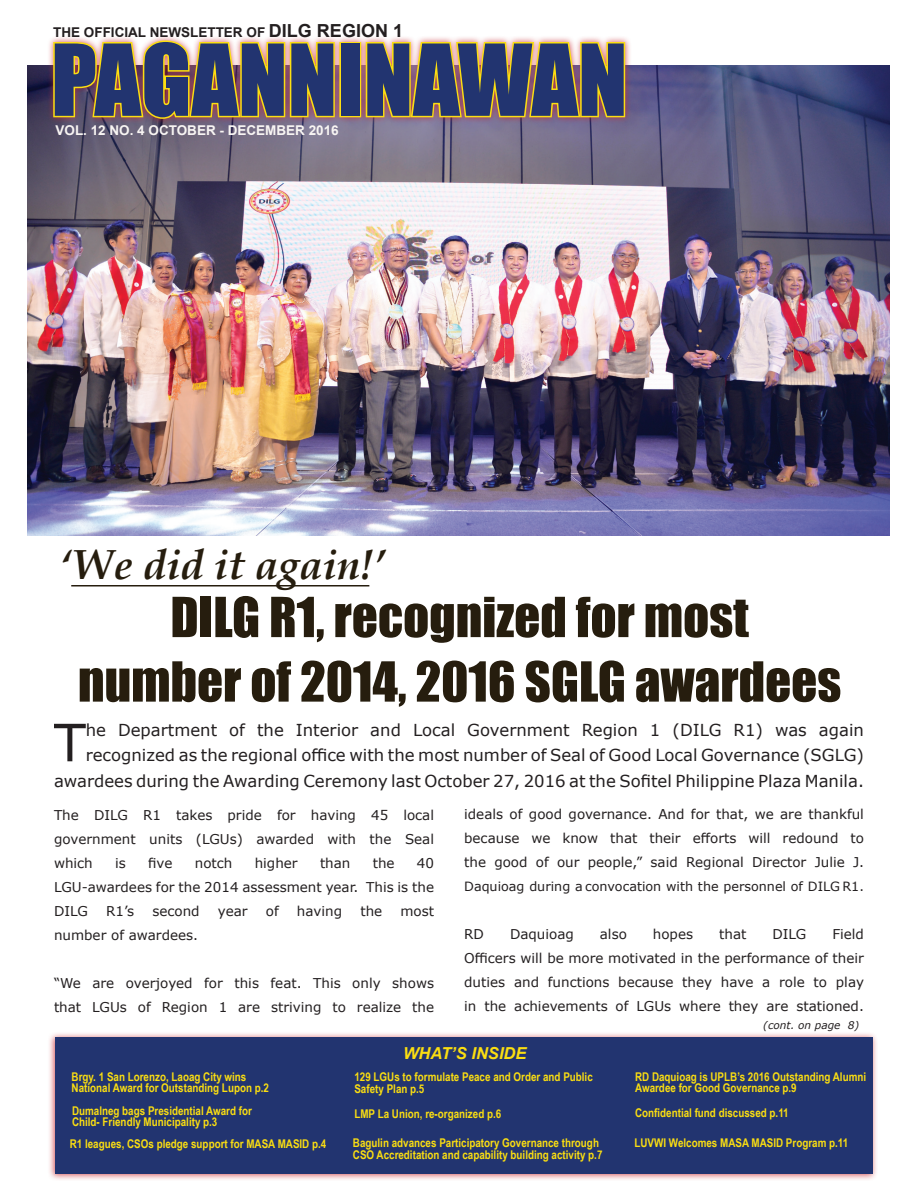
<style>
.page{position:relative;width:918px;height:1188px;background:#fff}
.page>*{position:absolute;margin:0;border:0;box-sizing:border-box;transform-origin:0 0}
.t1{font:91.5px "Impact";color:#223470}
.t2{font:51.6px "Verdana";color:#231f20}
.t3{font:51px/64.5px "Impact";color:#261d0e;text-align:center}
.t4{font:italic 700 42px "Book Antiqua";color:#261d0e}
.t5{font:16.5px/25.5px "Verdana";color:#231f20;text-align:right}
.t6{font:italic 700 16.5px "Arial";color:#fbde11}
.t7{font:13.5px/24px "Verdana";color:#231f20;text-align:justify}
.t8{font:700 13.5px "Arial";color:#231f20}
.t9{font:700 13.5px "Arial";color:#f8f5f3}
.t10{font:12.75px "Verdana";color:#231f20}
.t11{font:700 12px/10.5px "Arial Narrow";color:#fbde11}
.t12{font:italic 10.5px "Verdana";color:#231f20}
.s1{font-size:18px}
</style>
<div class="page">
<img style="left:28px;top:66px;width:862px;height:470px">
<div style="left:48px;top:1031px;width:830px;height:150px;background:#ca262d;opacity:.75"></div>
<div style="left:56px;top:1037px;width:817px;height:137px;background:#223470"></div>
<div style="left:47px;top:34px;width:585px;height:92px;background:#ca262d;opacity:.75"></div>
<svg style="left:52px;top:34px;width:284px;height:87px;background:#c87d56"></svg>
<div style="left:339px;top:42px;width:22px;height:75px;border:3px solid #fbde11"></div>
<svg style="left:364px;top:34px;width:263px;height:105px;background:#bf7d64"></svg>
<hr style="left:71px;top:585px;width:298px;height:1px;background:#261d0e">
<p class="t8" style="left:53px;top:23px;width:351px">THE OFFICIAL NEWSLETTER OF <span class="s1">DILG REGION 1</span></p>
<h1 class="t1" style="left:51px;top:9px;width:578px">PAGANNINAWAN</h1>
<p class="t9" style="left:56px;top:121px;width:285px">VOL. 12 NO. 4 OCTOBER - DECEMBER 2016</p>
<h3 class="t4" style="left:60px;top:536px;width:327px">‘We did it again!’</h3>
<h3 class="t3" style="left:78px;top:584px;width:765px">DILG R1, recognized for most<br>number of 2014, 2016 SGLG awardees</h3>
<p class="t5" style="left:54px;top:717px;width:812px">he Department of the Interior and Local Government Region 1 (DILG R1) was again recognized as the regional office with the most number of Seal of Good Local Governance (SGLG) awardees during the Awarding Ceremony last October 27, 2016 at the Sofitel Philippine Plaza Manila.</p>
<h2 class="t2" style="left:54px;top:707px;width:33px">T</h2>
<p class="t7" style="left:54px;top:803px;width:382px">The DILG R1 takes pride for having 45 local government units (LGUs) awarded with the Seal which</p>
<p class="t7" style="left:115px;top:851px;width:12px">is</p>
<p class="t7" style="left:148px;top:851px;width:26px">five</p>
<p class="t7" style="left:195px;top:851px;width:39px">notch</p>
<p class="t7" style="left:255px;top:851px;width:45px">higher</p>
<p class="t7" style="left:320px;top:851px;width:32px">than</p>
<p class="t7" style="left:373px;top:851px;width:23px">the</p>
<p class="t7" style="left:54px;top:851px;width:382px;text-indent:363px">40<br>LGU-awardees for the 2014 assessment year. This is the DILG</p>
<p class="t7" style="left:106px;top:899px;width:30px">R1’s</p>
<p class="t7" style="left:152px;top:899px;width:49px">second</p>
<p class="t7" style="left:218px;top:899px;width:31px">year</p>
<p class="t7" style="left:266px;top:899px;width:14px">of</p>
<p class="t7" style="left:297px;top:899px;width:47px">having</p>
<p class="t7" style="left:360px;top:899px;width:23px">the</p>
<p class="t7" style="left:400px;top:899px;width:35px">most</p>
<p class="t7" style="left:54px;top:923px;width:146px">number of awardees.</p>
<p class="t7" style="left:54px;top:971px;width:382px">“We are overjoyed for this feat. This only shows that LGUs of Region 1 are striving to realize the</p>
<p class="t7" style="left:464px;top:802px;width:401px">ideals of good governance. And for that, we are thankful because we know that their efforts will redound to the good of our people,” said Regional Director Julie J.</p>
<p class="t10" style="left:464px;top:878px;width:401px">Daquioag during a convocation with the personnel of DILG R1.</p>
<p class="t7" style="left:464px;top:922px;width:21px">RD</p>
<p class="t7" style="left:510px;top:922px;width:65px">Daquioag</p>
<p class="t7" style="left:600px;top:922px;width:29px">also</p>
<p class="t7" style="left:653px;top:922px;width:42px">hopes</p>
<p class="t7" style="left:719px;top:922px;width:29px">that</p>
<p class="t7" style="left:772px;top:922px;width:35px">DILG</p>
<p class="t7" style="left:464px;top:922px;width:401px;text-indent:368px">Field Officers will be more motivated in the performance of their duties and functions because they have a role to play in the achievements of LGUs where they are stationed.</p>
<p class="t12" style="left:763px;top:1018px;width:98px">(cont. on page 8)</p>
<p class="t11" style="left:72px;top:1071px;width:199px">Brgy. 1 San Lorenzo, Laoag City wins<br>National Award for Outstanding Lupon p.2</p>
<p class="t11" style="left:72px;top:1105px;width:181px">Dumalneg bags Presidential Award for<br>Child- Friendly Municipality p.3</p>
<p class="t11" style="left:70px;top:1138px;width:258px">R1 leagues, CSOs pledge support for MASA MASID p.4</p>
<p class="t6" style="left:403px;top:1043px;width:125px">WHAT’S INSIDE</p>
<p class="t11" style="left:354px;top:1070px;width:240px;line-height:12px">129 LGUs to formulate Peace and Order and Public<br>Safety Plan p.5</p>
<p class="t11" style="left:354px;top:1108px;width:148px">LMP La Union, re-organized p.6</p>
<p class="t11" style="left:353px;top:1136px;width:251px;line-height:12px">Bagulin advances Participatory Governance through<br>CSO Accreditation and capability building activity p.7</p>
<p class="t11" style="left:635px;top:1071px;width:233px">RD Daquioag is UPLB’s 2016 Outstanding Alumni<br>Awardee for Good Governance p.9</p>
<p class="t11" style="left:635px;top:1107px;width:155px">Confidential fund discussed p.11</p>
<p class="t11" style="left:634px;top:1137px;width:215px">LUVWI Welcomes MASA MASID Program p.11</p>
</div>
